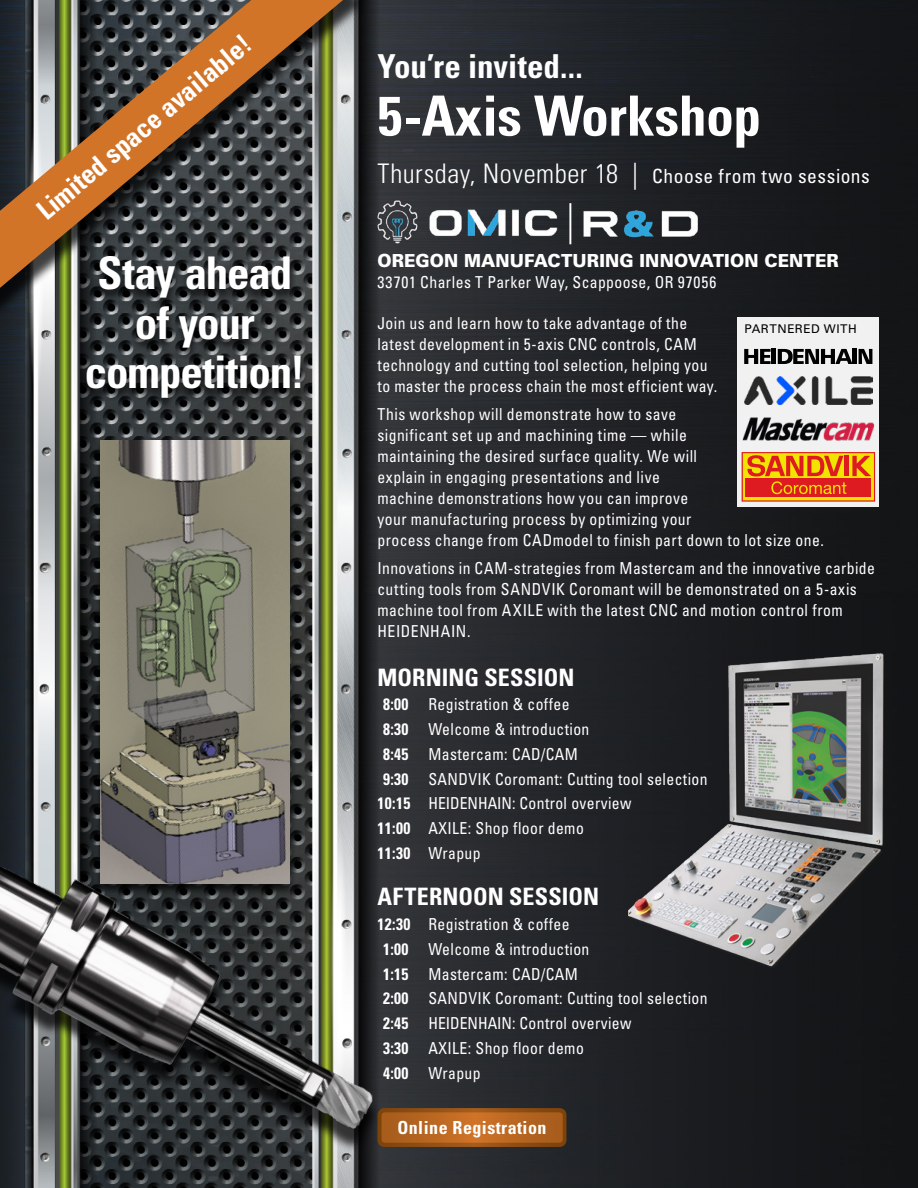
<style>
.page{position:relative;width:918px;height:1188px;background:#fff}
.page>*{position:absolute;margin:0;border:0;box-sizing:border-box;transform-origin:0 0}
.t1{font:700 condensed 55.5px "Univers LT Std";letter-spacing:-.01em;color:#fff}
.t2{font:700 condensed 45px/49.5px "Univers LT Std";letter-spacing:-.025em;color:#fff;text-align:center}
.t3{font:700 condensed 33px "Univers LT Std";color:#fff}
.t4{font:700 condensed 27px "Univers LT Std";color:#fff}
.t5{font:700 condensed 24px "Univers LT Std";color:#fff}
.t6{font:condensed 19.5px "Univers LT Std";letter-spacing:.025em;color:#fff}
.t7{font:900 18px "Univers LT Std";letter-spacing:.005em;color:#fff;scale:.95 1}
.t8{font:700 condensed 18px "Univers LT Std";letter-spacing:.025em;color:#fff}
.t9{font:condensed 16.5px/21px "Univers LT Std";letter-spacing:.025em;color:#fff;scale:.95 1}
.t10{font:12px "Univers LT Std";letter-spacing:.045em;color:#000}
.s1{font-weight:300;font-size:27px}
.s2{font-weight:700}
</style>
<div class="page">
<img style="left:0;top:0;width:918px;height:1188px">
<div style="left:0;top:0;width:368px;height:319px;background:#000;opacity:.75"></div>
<svg style="left:0;top:0;width:343px;height:288px;background:#6e5b44"></svg>
<div style="left:80px;top:256px;width:228px;height:156px;background:#000;opacity:.75"></div>
<div style="left:93px;top:440px;width:204px;height:457px;background:#000;opacity:.75"></div>
<img style="left:100px;top:440px;width:189px;height:387px">
<img style="left:628px;top:653px;width:259px;height:326px">
<div style="left:738px;top:317px;width:141px;height:189px;background:#f1f1f2"></div>
<img style="left:745px;top:376px;width:127px;height:29px">
<svg style="left:744px;top:349px;width:27px;height:15px"></svg>
<hr style="left:772px;top:349px;width:4px;height:15px;background:#000">
<svg style="left:778px;top:349px;width:74px;height:15px"></svg>
<hr style="left:853px;top:349px;width:4px;height:15px;background:#000">
<svg style="left:859px;top:349px;width:13px;height:15px"></svg>
<img style="left:742px;top:417px;width:133px;height:23px">
<svg style="left:742px;top:452px;width:133px;height:50px;background:#e66f13"></svg>
<img style="left:377px;top:190px;width:339px;height:57px">
<svg style="left:382px;top:1108px;width:184px;height:39px;background:#ae601e"></svg>
<img style="left:0;top:827px;width:382px;height:361px">
<h3 class="t4" style="left:30px;top:201px;width:271px;rotate:-40deg">Limited space available!</h3>
<h2 class="t2" style="left:85px;top:248px;width:222px">Stay ahead of your competition!</h2>
<h3 class="t3" style="left:377px;top:46px;width:207px">You’re invited...</h3>
<h1 class="t1" style="left:377px;top:82px;width:385px">5-Axis Workshop</h1>
<p class="t6" style="left:377px;top:164px;width:494px"><span class="s1">Thursday, November 18 |</span> Choose from two sessions</p>
<p class="t7" style="left:377px;top:249px;width:487px">OREGON MANUFACTURING INNOVATION CENTER</p>
<p class="t9" style="left:377px;top:271px;width:358px">33701 Charles T Parker Way, Scappoose, OR 97056</p>
<p class="t9" style="left:377px;top:313px;width:359px">Join us and learn how to take advantage of the latest development in 5-axis CNC controls, CAM technology and cutting tool selection, helping you to master the process chain the most efficient way.</p>
<p class="t9" style="left:377px;top:403px;width:472px">This workshop will demonstrate how to save<br>significant set up and machining time — while<br>maintaining the desired surface quality. We will<br>explain in engaging presentations and live<br>machine demonstrations how you can improve<br>your manufacturing process by optimizing your<br>process change from CADmodel to finish part down to lot size one.</p>
<p class="t9" style="left:377px;top:557px;width:525px">Innovations in CAM-strategies from Mastercam and the innovative carbide cutting tools from SANDVIK Coromant will be demonstrated on a 5-axis machine tool from AXILE with the latest CNC and motion control from HEIDENHAIN.</p>
<p class="t10" style="left:744px;top:321px;width:114px">PARTNERED WITH</p>
<h3 class="t5" style="left:377px;top:662px;width:199px">MORNING SESSION</h3>
<p class="t9" style="left:383px;top:694px;width:198px"><span class="s2">8:00</span> Registration &amp; coffee</p>
<p class="t9" style="left:383px;top:719px;width:219px"><span class="s2">8:30</span> Welcome &amp; introduction</p>
<p class="t9" style="left:383px;top:743px;width:207px"><span class="s2">8:45</span> Mastercam: CAD/CAM</p>
<p class="t9" style="left:383px;top:768px;width:343px"><span class="s2">9:30</span> SANDVIK Coromant: Cutting tool selection</p>
<p class="t9" style="left:377px;top:793px;width:269px"><span class="s2">10:15</span> HEIDENHAIN: Control overview</p>
<p class="t9" style="left:377px;top:818px;width:219px"><span class="s2">11:00</span> AXILE: Shop floor demo</p>
<p class="t9" style="left:377px;top:842px;width:110px"><span class="s2">11:30</span> Wrapup</p>
<h3 class="t5" style="left:377px;top:882px;width:223px">AFTERNOON SESSION</h3>
<p class="t9" style="left:383px;top:912px;width:343px;line-height:24.8px;text-indent:-6px"><span class="s2">12:30</span> Registration &amp; coffee<br><span class="s2">1:00</span> Welcome &amp; introduction<br><span class="s2">1:15</span> Mastercam: CAD/CAM<br><span class="s2">2:00</span> SANDVIK Coromant: Cutting tool selection<br><span class="s2">2:45</span> HEIDENHAIN: Control overview<br><span class="s2">3:30</span> AXILE: Shop floor demo<br><span class="s2">4:00</span> Wrapup</p>
<p class="t8" style="left:397px;top:1117px;width:151px">Online Registration</p>
</div>
